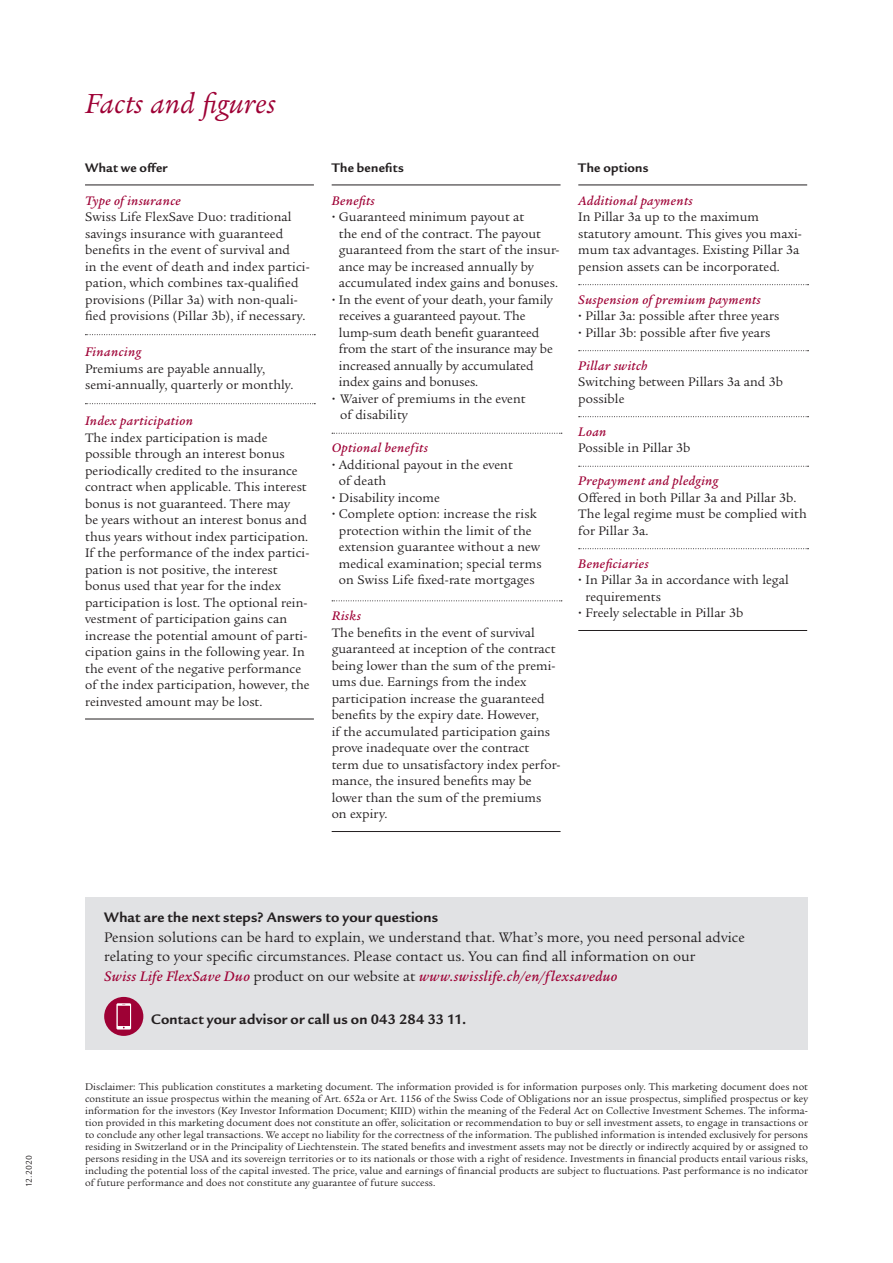
<style>
.page{position:relative;width:893px;height:1263px;background:#fff}
.page>*{position:absolute;margin:0;border:0;box-sizing:border-box;transform-origin:0 0}
.Book_14_16pt_K{font:italic 30px "Legacy Serif ITC Pro";letter-spacing:.01em;color:#9e0135}
.Book_10_12pt_K{font:15px/19.5px "Legacy Serif ITC Pro";letter-spacing:.005em;color:#231f20}
.Bold_10_13pt_K{font:700 15px "Legacy Sans ITC Pro";letter-spacing:.015em;color:#231f20}
.t1{font:13.5px/16.5px "Legacy Serif ITC Pro";letter-spacing:.005em;color:#231f20}
.Bold_10_13pt_K-2{font:italic 500 13.5px "Legacy Serif ITC Pro";letter-spacing:.03em;color:#9e0135}
.Bold_10_13pt_K-3{font:700 13.5px "Legacy Sans ITC Pro";letter-spacing:.02em;color:#231f20}
.Bold_10_13pt_K_IT{font:10.5px/12px "Legacy Serif ITC Pro";letter-spacing:.005em;color:#231f20;text-align:justify}
._012_Bildlegende{font:9px "Legacy Sans ITC Pro";letter-spacing:.005em;color:#231f20}
.s1{font-family:"Legacy Sans ITC Pro";font-weight:700}
.s2{font-weight:500;font-style:italic;color:#9e0135}
</style>
<div class="page">
<hr style="left:85px;top:185px;width:229px;height:1px;background:#231f20">
<svg style="left:85px;top:334px;width:230px;height:1px"></svg>
<svg style="left:85px;top:403px;width:230px;height:1px"></svg>
<hr style="left:85px;top:719px;width:229px;height:1px;background:#231f20">
<hr style="left:332px;top:185px;width:229px;height:1px;background:#231f20">
<svg style="left:332px;top:433px;width:230px;height:1px"></svg>
<svg style="left:332px;top:600px;width:230px;height:1px"></svg>
<hr style="left:332px;top:831px;width:229px;height:1px;background:#231f20">
<div style="left:85px;top:897px;width:723px;height:152px;background:#e1e2e4"></div>
<div style="left:104px;top:997px;width:39px;height:39px;background:#9e0135;border-radius:50%"></div>
<svg style="left:116px;top:1003px;width:15px;height:26px"></svg>
<div style="left:118px;top:1006px;width:12px;height:19px;background:#9e0135"></div>
<hr style="left:578px;top:185px;width:229px;height:1px;background:#231f20">
<svg style="left:579px;top:284px;width:229px;height:1px"></svg>
<svg style="left:579px;top:350px;width:229px;height:1px"></svg>
<svg style="left:579px;top:416px;width:229px;height:1px"></svg>
<svg style="left:579px;top:466px;width:229px;height:1px"></svg>
<svg style="left:579px;top:548px;width:229px;height:1px"></svg>
<hr style="left:578px;top:630px;width:229px;height:1px;background:#231f20">
<p class="_012_Bildlegende" style="left:24px;top:1187px;width:33px;rotate:-90deg">12.2020</p>
<p class="Book_14_16pt_K" style="left:85px;top:85px;width:192px">Facts and figures</p>
<p class="Bold_10_13pt_K-3" style="left:85px;top:160px;width:84px">What we offer</p>
<p class="Bold_10_13pt_K-2" style="left:85px;top:192px;width:97px">Type of insurance</p>
<p class="t1" style="left:85px;top:209px;width:226px">Swiss Life FlexSave Duo: traditional savings insurance with guaranteed benefits in the event of survival and<br>in the event of death and index partici&shy;pation, which combines tax-qualified provisions (Pillar 3a) with non-quali&shy;fied provisions (Pillar 3b), if necessary.</p>
<p class="Bold_10_13pt_K-2" style="left:85px;top:344px;width:58px">Financing</p>
<p class="t1" style="left:85px;top:360px;width:210px">Premiums are payable annually, semi-annually, quarterly or monthly.</p>
<p class="Bold_10_13pt_K-2" style="left:85px;top:413px;width:110px">Index participation</p>
<p class="t1" style="left:85px;top:429px;width:226px">The index participation is made possible through an interest bonus periodically credited to the insurance contract when applicable. This interest bonus is not guaranteed. There may<br>be years without an interest bonus and thus years without index participation.<br>If the performance of the index partici&shy;pation is not positive, the interest bonus used that year for the index participation is lost. The optional rein&shy;vestment of participation gains can increase the potential amount of parti&shy;cipation gains in the following year. In the event of the negative performance of the index participation, however, the reinvested amount may be lost.</p>
<p class="Bold_10_13pt_K-3" style="left:332px;top:160px;width:74px">The benefits</p>
<p class="Bold_10_13pt_K-2" style="left:332px;top:192px;width:45px">Benefits</p>
<p class="t1" style="left:339px;top:209px;width:222px;text-indent:-7px"><span class="s1">·</span> Guaranteed minimum payout at<br>the end of the contract. The payout guaranteed from the start of the insur&shy;ance may be increased annually by accumulated index gains and bonuses.</p>
<p class="t1" style="left:339px;top:291px;width:216px;text-indent:-7px"><span class="s1">·</span> In the event of your death, your family receives a guaranteed payout. The lump-sum death benefit guaranteed from the start of the insurance may be increased annually by accumulated index gains and bonuses.</p>
<p class="t1" style="left:340px;top:390px;width:187px">Waiver of premiums in the event of disability</p>
<p class="Bold_10_13pt_K-2" style="left:332px;top:440px;width:98px">Optional benefits</p>
<p class="t1" style="left:339px;top:456px;width:176px;text-indent:-7px"><span class="s1">·</span> Additional payout in the event of death</p>
<p class="t1" style="left:332px;top:489px;width:110px"><span class="s1">·</span> Disability income</p>
<p class="t1" style="left:332px;top:506px;width:212px;text-align:center"><span class="s1">·</span> Complete option: increase the risk protection within the limit of the extension guarantee without a new medical examination; special terms on Swiss Life fixed-rate mortgages</p>
<p class="Bold_10_13pt_K-2" style="left:332px;top:608px;width:31px">Risks</p>
<p class="t1" style="left:332px;top:624px;width:230px">The benefits in the event of survival guaranteed at inception of the contract being lower than the sum of the premi&shy;ums due. Earnings from the index participation increase the guaranteed benefits by the expiry date. However,<br>if the accumulated participation gains prove inadequate over the contract<br>term due to unsatisfactory index perfor&shy;mance, the insured benefits may be lower than the sum of the premiums<br>on expiry.</p>
<p class="Bold_10_13pt_K-3" style="left:578px;top:160px;width:72px">The options</p>
<p class="Bold_10_13pt_K-2" style="left:578px;top:192px;width:116px">Additional payments</p>
<p class="t1" style="left:578px;top:209px;width:225px">In Pillar 3a up to the maximum statutory amount. This gives you maxi&shy;mum tax advantages. Existing Pillar 3a pension assets can be incorporated.</p>
<p class="Bold_10_13pt_K-2" style="left:578px;top:291px;width:184px">Suspension of premium payments</p>
<p class="t1" style="left:578px;top:308px;width:203px"><span class="s1">·</span> Pillar 3a: possible after three years</p>
<p class="t1" style="left:578px;top:324px;width:194px"><span class="s1">·</span> Pillar 3b: possible after five years</p>
<p class="Bold_10_13pt_K-2" style="left:578px;top:357px;width:71px">Pillar switch</p>
<p class="t1" style="left:578px;top:374px;width:206px">Switching between Pillars 3a and 3b possible</p>
<p class="Bold_10_13pt_K-2" style="left:578px;top:423px;width:30px">Loan</p>
<p class="t1" style="left:578px;top:440px;width:114px">Possible in Pillar 3b</p>
<p class="Bold_10_13pt_K-2" style="left:578px;top:473px;width:141px">Prepayment and pledging</p>
<p class="t1" style="left:578px;top:489px;width:230px">Offered in both Pillar 3a and Pillar 3b.<br>The legal regime must be complied with for Pillar 3a.</p>
<p class="Bold_10_13pt_K-2" style="left:578px;top:555px;width:72px">Beneficiaries</p>
<p class="t1" style="left:585px;top:572px;width:205px;text-indent:-7px"><span class="s1">·</span> In Pillar 3a in accordance with legal requirements</p>
<p class="t1" style="left:578px;top:605px;width:166px"><span class="s1">·</span> Freely selectable in Pillar 3b</p>
<p class="Bold_10_13pt_K" style="left:104px;top:908px;width:335px">What are the next steps? Answers to your questions</p>
<p class="Book_10_12pt_K" style="left:104px;top:927px;width:642px">Pension solutions can be hard to explain, we understand that. What’s more, you need personal advice relating to your specific circumstances. Please contact us. You can find all information on our<br><span class="s2">Swiss Life FlexSave Duo</span> product on our website at <span class="s2">www.swisslife.ch/en/flexsaveduo</span></p>
<p class="Bold_10_13pt_K" style="left:151px;top:1010px;width:317px">Contact your advisor or call us on 043 284 33 11.</p>
<p class="Bold_10_13pt_K_IT" style="left:85px;top:1080px;width:724px">Disclaimer: This publication constitutes a marketing document. The information provided is for information purposes only. This marketing document does not constitute an issue prospectus within the meaning of Art. 652a or Art. 1156 of the Swiss Code of Obligations nor an issue prospectus, simplified prospectus or key information for the investors (Key Investor Information Document; KIID) within the meaning of the Federal Act on Collective Investment Schemes. The informa&shy;tion provided in this marketing document does not constitute an offer, solicitation or recommendation to buy or sell investment assets, to engage in transactions or to conclude any other legal transactions. We accept no liability for the correctness of the information. The published information is intended exclusively for persons residing in Switzerland or in the Principality of Liechtenstein. The stated benefits and investment assets may not be directly or indirectly acquired by or assigned to persons residing in the USA and its sovereign territories or to its nationals or those with a right of residence. Investments in financial products entail various risks, including the potential loss of the capital invested. The price, value and earnings of financial products are subject to fluctuations. Past performance is no indicator of future performance and does not constitute any guarantee of future success.</p>
</div>
